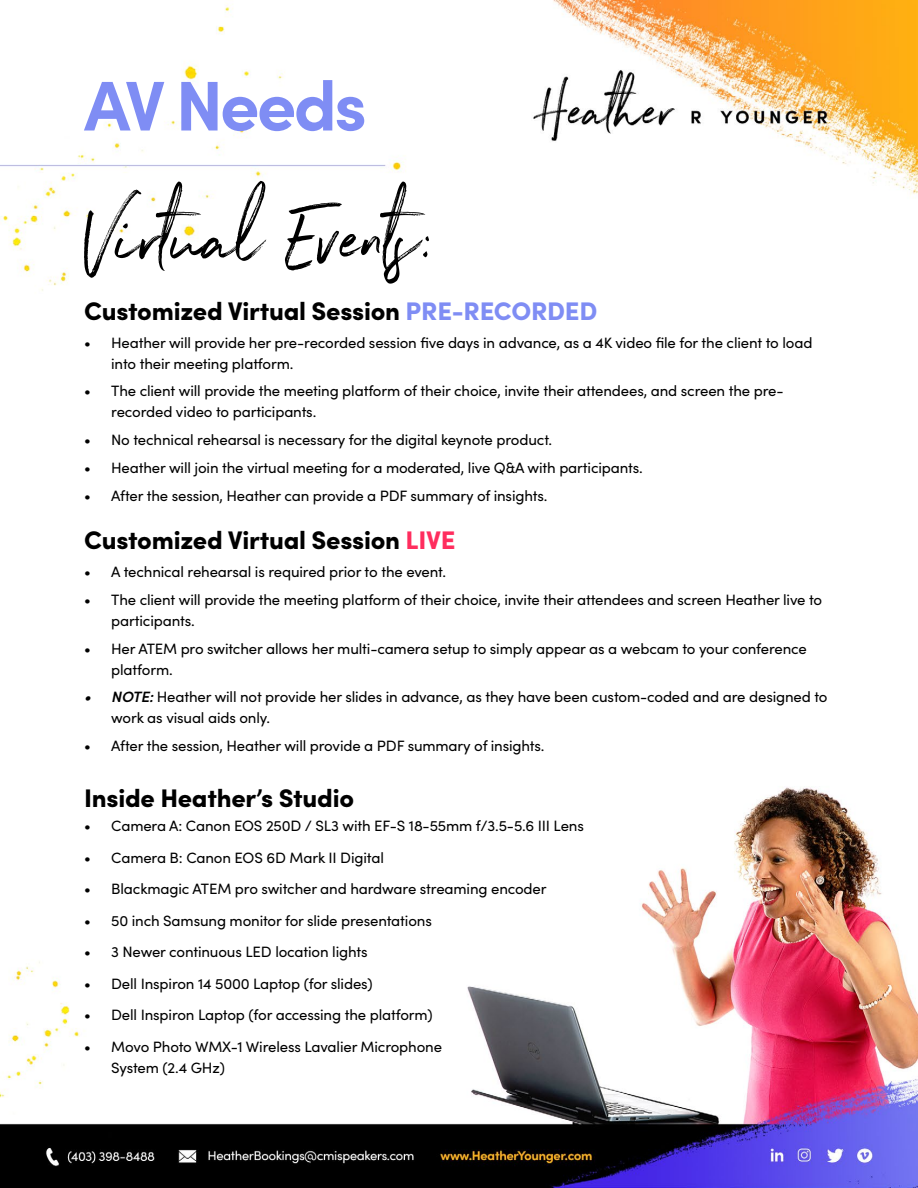
<style>
.page{position:relative;width:918px;height:1188px;background:#fff}
.page>*{position:absolute;margin:0;border:0;box-sizing:border-box;transform-origin:0 0}
.t1{font:91.5px "Northwell";letter-spacing:-.01em;color:#000}
.t2{font:700 70.5px "Sofia Pro";letter-spacing:-.04em;color:#7f8df4}
.t3{font:900 25.5px "Sofia Pro";letter-spacing:-.01em;color:#000}
.t4{font:15px/21px "Sofia Pro";letter-spacing:-.01em;color:#000}
.s1{color:#7f8df4}
.s2{color:#ff2d5e}
.s3{font-weight:600;font-style:italic}
</style>
<div class="page">
<img style="left:0;top:0;width:918px;height:1188px">
<h2 class="t2" style="left:84px;top:51px;width:284px">AV Needs</h2>
<h1 class="t1" style="left:84px;top:172px;width:351px">Virtual Events:</h1>
<h3 class="t3" style="left:84px;top:291px;width:515px">Customized Virtual Session <span class="s1">PRE-RECORDED</span></h3>
<p class="t4" style="left:111px;top:331px;width:703px;text-indent:-27px">• Heather will provide her pre-recorded session five days in advance, as a 4K video file for the client to load into their meeting platform.</p>
<p class="t4" style="left:111px;top:380px;width:674px;text-indent:-27px">• The client will provide the meeting platform of their choice, invite their attendees, and screen the pre&shy;recorded video to participants.</p>
<p class="t4" style="left:84px;top:429px;width:470px">• No technical rehearsal is necessary for the digital keynote product.</p>
<p class="t4" style="left:84px;top:456px;width:560px">• Heather will join the virtual meeting for a moderated, live Q&amp;A with participants.</p>
<p class="t4" style="left:84px;top:484px;width:465px">• After the session, Heather can provide a PDF summary of insights.</p>
<h3 class="t3" style="left:84px;top:520px;width:373px">Customized Virtual Session <span class="s2">LIVE</span></h3>
<p class="t4" style="left:84px;top:561px;width:363px">• A technical rehearsal is required prior to the event.</p>
<p class="t4" style="left:111px;top:588px;width:713px;text-indent:-27px">• The client will provide the meeting platform of their choice, invite their attendees and screen Heather live to participants.</p>
<p class="t4" style="left:111px;top:637px;width:697px;text-indent:-27px">• Her ATEM pro switcher allows her multi-camera setup to simply appear as a webcam to your conference platform.</p>
<p class="t4" style="left:111px;top:686px;width:718px;text-indent:-27px"><span class="s3">• NOTE:</span> Heather will not provide her slides in advance, as they have been custom-coded and are designed to work as visual aids only.</p>
<p class="t4" style="left:84px;top:735px;width:462px">• After the session, Heather will provide a PDF summary of insights.</p>
<h3 class="t3" style="left:84px;top:778px;width:271px">Inside Heather’s Studio</h3>
<p class="t4" style="left:84px;top:815px;width:501px">• Camera A: Canon EOS 250D / SL3 with EF-S 18-55mm f/3.5-5.6 III Lens</p>
<p class="t4" style="left:84px;top:846px;width:301px">• Camera B: Canon EOS 6D Mark II Digital</p>
<p class="t4" style="left:84px;top:878px;width:464px">• Blackmagic ATEM pro switcher and hardware streaming encoder</p>
<p class="t4" style="left:84px;top:909px;width:349px">• 50 inch Samsung monitor for slide presentations</p>
<p class="t4" style="left:84px;top:941px;width:285px">• 3 Newer continuous LED location lights</p>
<p class="t4" style="left:84px;top:972px;width:290px">• Dell Inspiron 14 5000 Laptop (for slides)</p>
<p class="t4" style="left:84px;top:1004px;width:350px">• Dell Inspiron Laptop (for accessing the platform)</p>
<p class="t4" style="left:111px;top:1035px;width:332px;text-indent:-27px">• Movo Photo WMX-1 Wireless Lavalier Microphone<br>System (2.4 GHz)</p>
</div>
